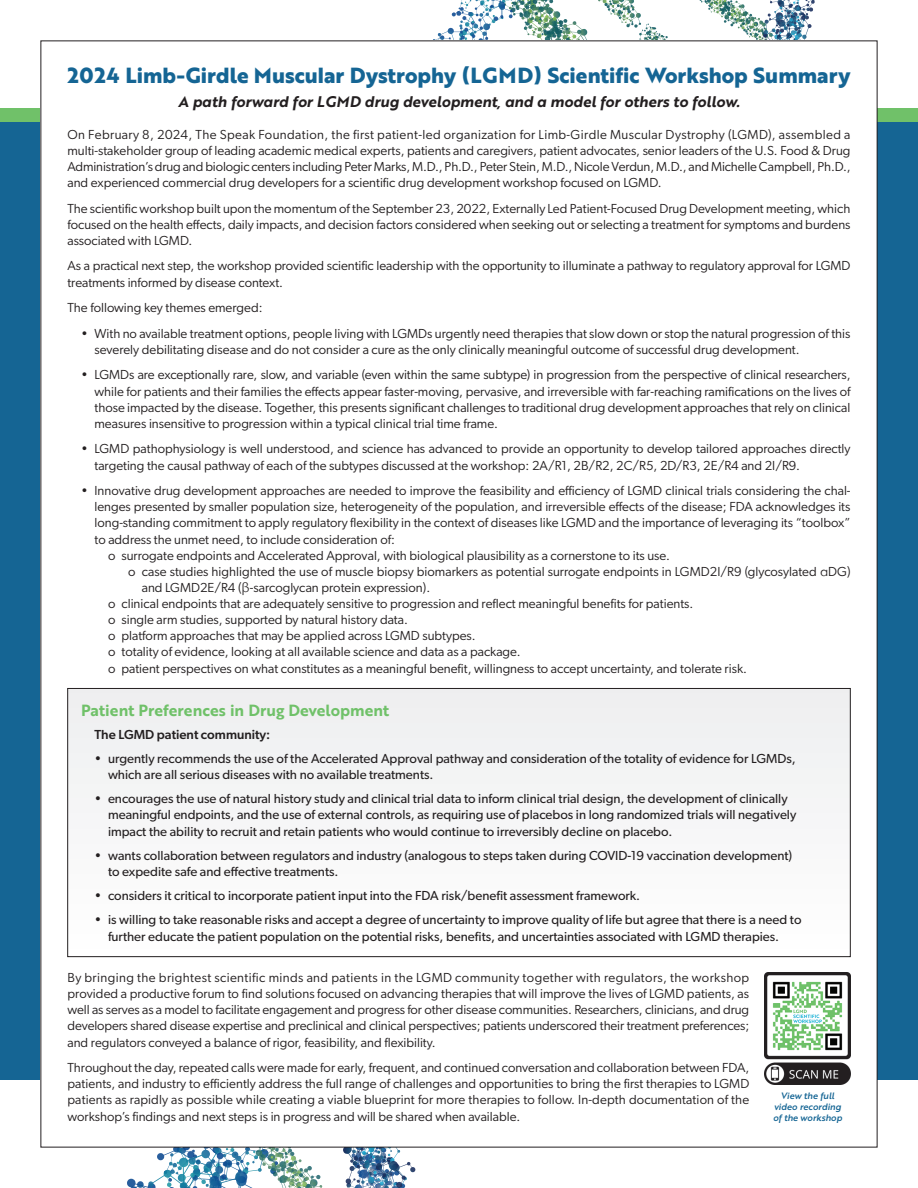
<style>
.page{position:relative;width:918px;height:1188px;background:#fff}
.page>*{position:absolute;margin:0;border:0;box-sizing:border-box;transform-origin:0 0}
.t1{font:700 21.3px "Brother 1816 Extra";color:#156594}
.t2{font:15.75px "Brother 1816 Bold";color:#70c169}
.t3{font:15px "Brother 1816 Bold Italic";color:#231f20}
.t4{font:13.2px/16.2px "Gibson";color:#231f20;text-align:justify}
.t5{font:13.2px/16.2px "Gibson";color:#231f20}
.t6{font:500 13.2px "Gibson";color:#231f20}
.t7{font:9px/10.8px "Brother 1816 Medium Italic";color:#156594;text-align:center}
.s1{font-family:"Avenir Next"}
</style>
<div class="page">
<img style="left:127px;top:1148px;width:289px;height:40px">
<img style="left:433px;top:0;width:382px;height:40px">
<div style="left:0;top:108px;width:918px;height:972px;background:#156594"></div>
<div style="left:0;top:108px;width:918px;height:14px;background:#70c169"></div>
<div style="left:41px;top:41px;width:836px;height:1106px;background:#fff"></div>
<div style="left:68px;top:688px;width:782px;height:269px;background:#f6f6f7"></div>
<img style="left:765px;top:973px;width:85px;height:111px">
<img style="left:771px;top:979px;width:74px;height:74px">
<h1 class="t1" style="left:68px;top:59px;width:785px">2024 Limb-Girdle Muscular Dystrophy (LGMD) Scientific Workshop Summary</h1>
<p class="t3" style="left:178px;top:90px;width:563px">A path forward for LGMD drug development, and a model for others to follow.</p>
<p class="t4" style="left:68px;top:126px;width:785px">On February 8, 2024, The Speak Foundation, the first patient-led organization for Limb-Girdle Muscular Dystrophy (LGMD), assembled a multi-stakeholder group of leading academic medical experts, patients and caregivers, patient advocates, senior leaders of the U.S. Food &amp; Drug Administration’s drug and biologic centers including Peter Marks, M.D., Ph.D., Peter Stein, M.D., Nicole Verdun, M.D., and Michelle Campbell, Ph.D., and experienced commercial drug developers for a scientific drug development workshop focused on LGMD.</p>
<p class="t4" style="left:68px;top:200px;width:785px">The scientific workshop built upon the momentum of the September 23, 2022, Externally Led Patient-Focused Drug Development meeting, which focused on the health effects, daily impacts, and decision factors considered when seeking out or selecting a treatment for symptoms and burdens associated with LGMD.</p>
<p class="t4" style="left:68px;top:258px;width:784px">As a practical next step, the workshop provided scientific leadership with the opportunity to illuminate a pathway to regulatory approval for LGMD treatments informed by disease context.</p>
<p class="t4" style="left:68px;top:299px;width:197px">The following key themes emerged:</p>
<p class="t4" style="left:95px;top:325px;width:757px;text-indent:-14px">• With no available treatment options, people living with LGMDs urgently need therapies that slow down or stop the natural progression of this severely debilitating disease and do not consider a cure as the only clinically meaningful outcome of successful drug development.</p>
<p class="t4" style="left:95px;top:367px;width:758px;text-indent:-14px">• LGMDs are exceptionally rare, slow, and variable (even within the same subtype) in progression from the perspective of clinical researchers, while for patients and their families the effects appear faster-moving, pervasive, and irreversible with far-reaching ramifications on the lives of those impacted by the disease. Together, this presents significant challenges to traditional drug development approaches that rely on clinical measures insensitive to progression within a typical clinical trial time frame.</p>
<p class="t4" style="left:95px;top:441px;width:758px;text-indent:-14px">• LGMD pathophysiology is well understood, and science has advanced to provide an opportunity to develop tailored approaches directly targeting the causal pathway of each of the subtypes discussed at the workshop: 2A/R1, 2B/R2, 2C/R5, 2D/R3, 2E/R4 and 2I/R9.</p>
<p class="t4" style="left:81px;top:482px;width:771px">• Innovative drug development approaches are needed to improve the feasibility and efficiency of LGMD clinical trials considering the chal-</p>
<p class="t4" style="left:95px;top:498px;width:757px">lenges presented by smaller population size, heterogeneity of the population, and irreversible effects of the disease; FDA acknowledges its</p>
<p class="t4" style="left:95px;top:515px;width:758px">long-standing commitment to apply regulatory flexibility in the context of diseases like LGMD and the importance of leveraging its “toolbox”</p>
<p class="t4" style="left:95px;top:531px;width:302px">to address the unmet need, to include consideration of:</p>
<p class="t4" style="left:108px;top:547px;width:564px">o surrogate endpoints and Accelerated Approval, with biological plausibility as a cornerstone to its use.</p>
<p class="t4" style="left:128px;top:563px;width:724px">o case studies highlighted the use of muscle biopsy biomarkers as potential surrogate endpoints in LGMD2I/R9 (glycosylated <span class="s1">α</span>DG)</p>
<p class="t4" style="left:142px;top:579px;width:290px">and LGMD2E/R4 (<span class="s1">β</span>-sarcoglycan protein expression).</p>
<p class="t4" style="left:108px;top:595px;width:587px">o clinical endpoints that are adequately sensitive to progression and reflect meaningful benefits for patients.</p>
<p class="t4" style="left:108px;top:611px;width:301px">o single arm studies, supported by natural history data.</p>
<p class="t4" style="left:108px;top:628px;width:369px">o platform approaches that may be applied across LGMD subtypes.</p>
<p class="t4" style="left:108px;top:644px;width:414px">o totality of evidence, looking at all available science and data as a package.</p>
<p class="t4" style="left:108px;top:660px;width:640px">o patient perspectives on what constitutes as a meaningful benefit, willingness to accept uncertainty, and tolerate risk.</p>
<p class="t2" style="left:81px;top:699px;width:310px">Patient Preferences in Drug Development</p>
<p class="t6" style="left:94px;top:726px;width:177px">The LGMD patient community:</p>
<p class="t5" style="left:108px;top:750px;width:689px;text-indent:-14px">• urgently recommends the use of the Accelerated Approval pathway and consideration of the totality of evidence for LGMDs, which are all serious diseases with no available treatments.</p>
<p class="t5" style="left:108px;top:791px;width:690px;text-indent:-14px">• encourages the use of natural history study and clinical trial data to inform clinical trial design, the development of clinically meaningful endpoints, and the use of external controls, as requiring use of placebos in long randomized trials will negatively impact the ability to recruit and retain patients who would continue to irreversibly decline on placebo.</p>
<p class="t5" style="left:108px;top:847px;width:686px;text-indent:-14px">• wants collaboration between regulators and industry (analogous to steps taken during COVID-19 vaccination development) to expedite safe and effective treatments.</p>
<p class="t5" style="left:94px;top:887px;width:547px">• considers it critical to incorporate patient input into the FDA risk/benefit assessment framework.</p>
<p class="t5" style="left:108px;top:912px;width:695px;text-indent:-14px">• is willing to take reasonable risks and accept a degree of uncertainty to improve quality of life but agree that there is a need to further educate the patient population on the potential risks, benefits, and uncertainties associated with LGMD therapies.</p>
<p class="t4" style="left:68px;top:969px;width:683px">By bringing the brightest scientific minds and patients in the LGMD community together with regulators, the workshop provided a productive forum to find solutions focused on advancing therapies that will improve the lives of LGMD patients, as well as serves as a model to facilitate engagement and progress for other disease communities. Researchers, clinicians, and drug developers shared disease expertise and preclinical and clinical perspectives; patients underscored their treatment preferences; and regulators conveyed a balance of rigor, feasibility, and flexibility.</p>
<p class="t4" style="left:68px;top:1059px;width:683px">Throughout the day, repeated calls were made for early, frequent, and continued conversation and collaboration between FDA, patients, and industry to efficiently address the full range of challenges and opportunities to bring the first therapies to LGMD patients as rapidly as possible while creating a viable blueprint for more therapies to follow. In-depth documentation of the workshop’s findings and next steps is in progress and will be shared when available.</p>
<p class="t7" style="left:773px;top:1090px;width:71px">View the full video recording of the workshop</p>
</div>
